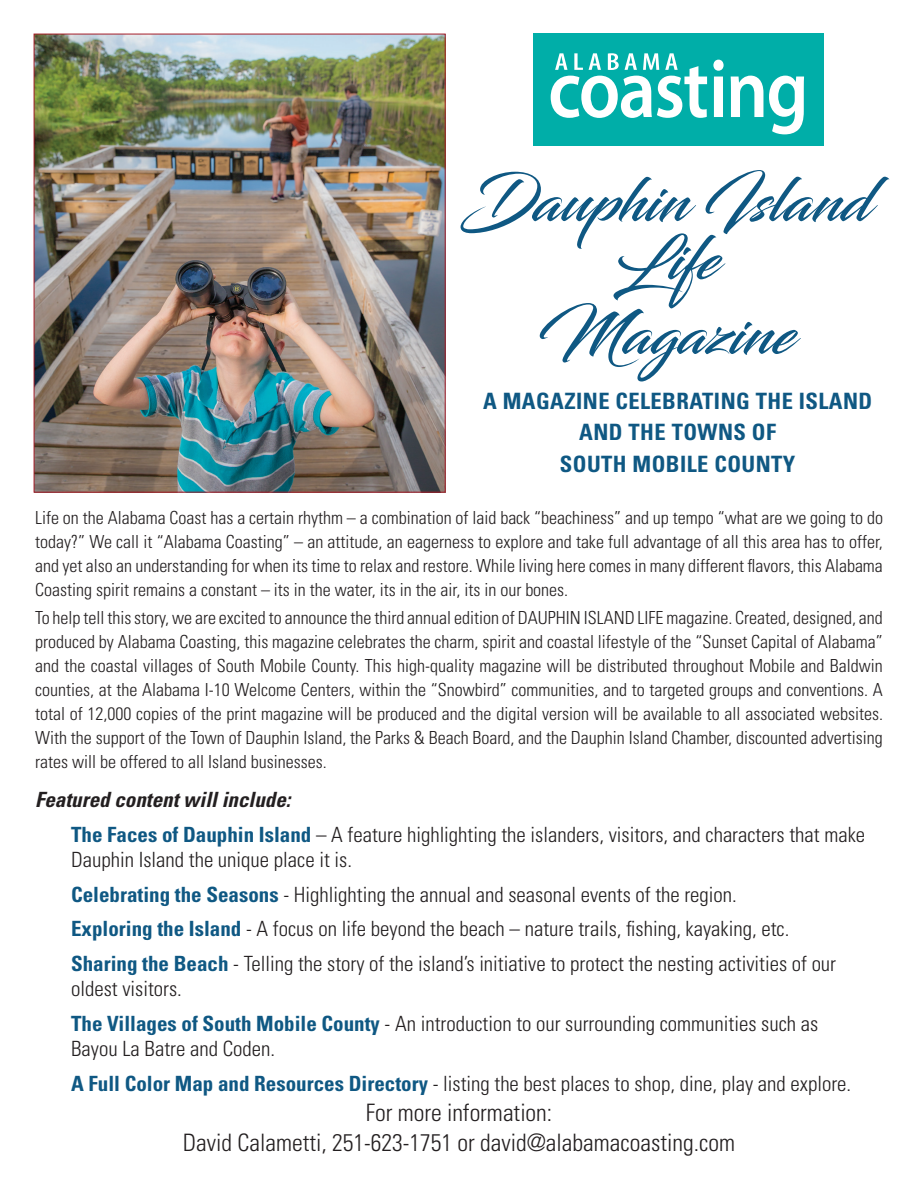
<style>
.page{position:relative;width:918px;height:1188px;background:#fff}
.page>*{position:absolute;margin:0;border:0;box-sizing:border-box;transform-origin:0 0}
.TOC_subhead{font:60px "Blacksword";letter-spacing:.01em;color:#0f5883}
.t1{font:300 condensed 24px "Univers";color:#231f20}
.t2{font:700 condensed 22.5px/31.5px "Univers";letter-spacing:.02em;color:#0f5883;text-align:center}
.t3{font:300 condensed 21px "Univers";color:#231f20}
.t4{font:italic 700 condensed 21px "Univers";color:#231f20}
.t5{font:300 condensed 18px/24px "Univers";color:#231f20;text-align:justify}
.s1{font-weight:700;color:#0f5883}
</style>
<div class="page">
<div style="left:533px;top:34px;width:290px;height:112px;background:#00aea8"></div>
<svg style="left:713px;top:60px;width:11px;height:57px"></svg>
<svg style="left:731px;top:76px;width:32px;height:41px"></svg>
<svg style="left:769px;top:76px;width:35px;height:58px"></svg>
<svg style="left:551px;top:53px;width:156px;height:65px"></svg>
<img style="left:36px;top:36px;width:407px;height:454px">
<p class="TOC_subhead" style="left:460px;top:165px;width:412px">Dauphin Island</p>
<p class="TOC_subhead" style="left:613px;top:223px;width:121px">Life</p>
<p class="TOC_subhead" style="left:537px;top:298px;width:259px">Magazine</p>
<p class="t2" style="left:483px;top:385px;width:391px">A MAGAZINE CELEBRATING THE ISLAND<br>AND THE TOWNS OF</p>
<p class="t2" style="left:560px;top:448px;width:237px">SOUTH MOBILE COUNTY</p>
<p class="t5" style="left:35px;top:505px;width:849px">Life on the Alabama Coast has a certain rhythm – a combination of laid back “beachiness” and up tempo “what are we going to do today?” We call it “Alabama Coasting” – an attitude, an eagerness to explore and take full advantage of all this area has to offer, and yet also an understanding for when its time to relax and restore. While living here comes in many different flavors, this Alabama Coasting spirit remains a constant – its in the water, its in the air, its in our bones.</p>
<p class="t5" style="left:35px;top:606px;width:849px">To help tell this story, we are excited to announce the third annual edition of DAUPHIN ISLAND LIFE magazine. Created, designed, and produced by Alabama Coasting, this magazine celebrates the charm, spirit and coastal lifestyle of the “Sunset Capital of Alabama” and the coastal villages of South Mobile County. This high-quality magazine will be distributed throughout Mobile and Baldwin counties, at the Alabama I-10 Welcome Centers, within the “Snowbird” communities, and to targeted groups and conventions. A total of 12,000 copies of the print magazine will be produced and the digital version will be available to all associated websites.<br>With the support of the Town of Dauphin Island, the Parks &amp; Beach Board, and the Dauphin Island Chamber, discounted advertising rates will be offered to all Island businesses.</p>
<p class="t4" style="left:35px;top:787px;width:257px">Featured content will include:</p>
<p class="t3" style="left:71px;top:822px;width:796px"><span class="s1">The Faces of Dauphin Island</span> – A feature highlighting the islanders, visitors, and characters that make</p>
<p class="t3" style="left:71px;top:847px;width:282px">Dauphin Island the unique place it is.</p>
<p class="t3" style="left:71px;top:882px;width:667px"><span class="s1">Celebrating the Seasons</span> - Highlighting the annual and seasonal events of the region.</p>
<p class="t3" style="left:71px;top:916px;width:720px"><span class="s1">Exploring the Island</span> - A focus on life beyond the beach – nature trails, fishing, kayaking, etc.</p>
<p class="t3" style="left:71px;top:951px;width:767px"><span class="s1">Sharing the Beach</span> - Telling the story of the island’s initiative to protect the nesting activities of our</p>
<p class="t3" style="left:71px;top:976px;width:112px">oldest visitors.</p>
<p class="t3" style="left:71px;top:1011px;width:749px"><span class="s1">The Villages of South Mobile County</span> - An introduction to our surrounding communities such as</p>
<p class="t3" style="left:71px;top:1036px;width:206px">Bayou La Batre and Coden.</p>
<p class="t3" style="left:71px;top:1071px;width:782px"><span class="s1">A Full Color Map and Resources Directory</span> - listing the best places to shop, dine, play and explore.</p>
<p class="t1" style="left:366px;top:1098px;width:188px">For more information:</p>
<p class="t1" style="left:183px;top:1128px;width:554px">David Calametti, 251-623-1751 or david@alabamacoasting.com</p>
</div>
